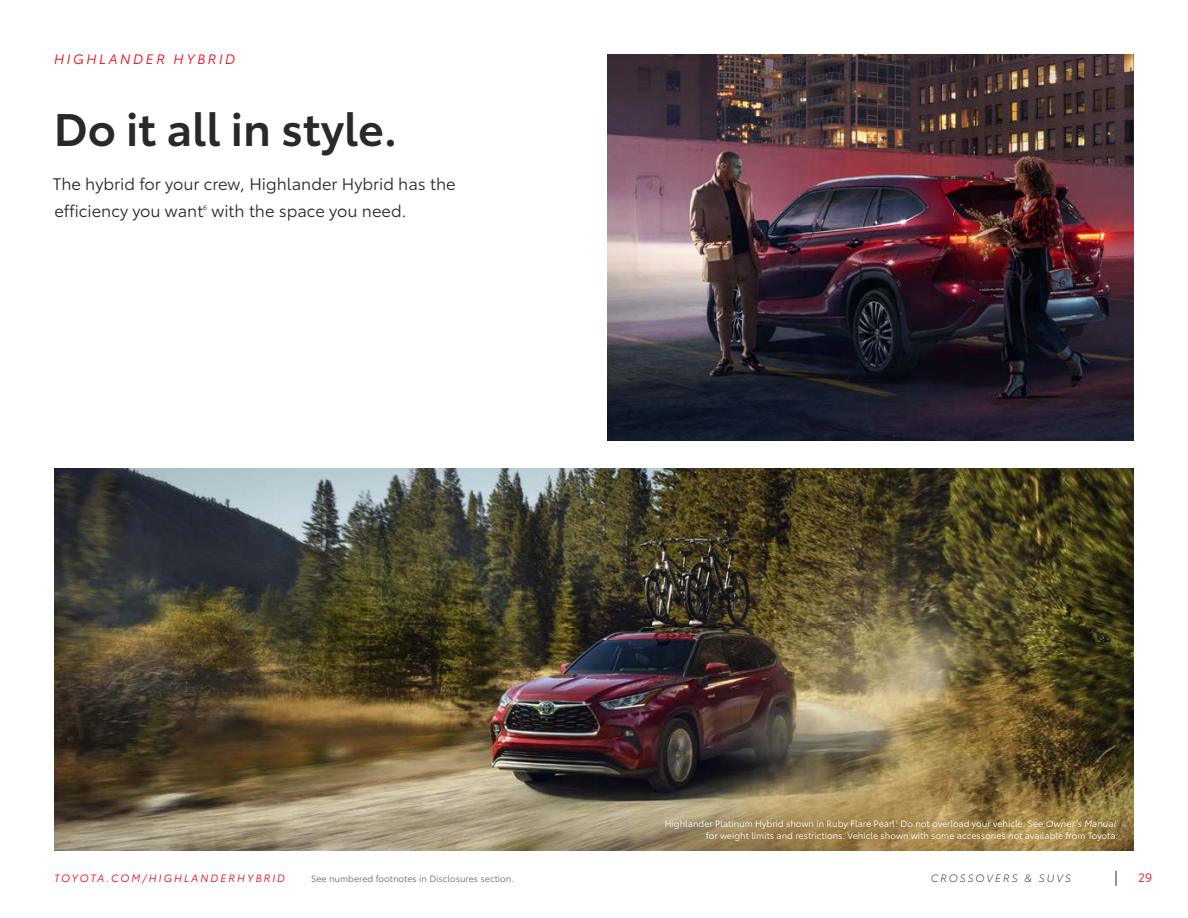
<style>
.page{position:relative;width:1188px;height:918px;background:#fff}
.page>*{position:absolute;margin:0;border:0;box-sizing:border-box;transform-origin:0 0}
.t1{font:600 45px "Toyota Type";color:#292929}
.t2{font:16.5px/27px "Toyota Type";color:#292929}
.t3{font:italic 13.5px "Toyota Type";letter-spacing:.2em;color:#eb0a1e}
.t4{font:12px "Toyota Type";color:#eb0a1e}
.t5{font:italic 10.5px "Toyota Type";letter-spacing:.2em;color:#eb0a1e}
.t6{font:italic 300 10.5px "Toyota Type";letter-spacing:.2em;color:#292929}
.t7{font:9px/11.2px "Toyota Type";color:#fff;text-align:right}
.t8{font:9px "Toyota Type";color:#292929}
.t9{font:7.05px "Toyota Type";color:#292929}
.s1{font-style:italic}
</style>
<div class="page">
<img style="left:608px;top:54px;width:526px;height:387px">
<img style="left:54px;top:468px;width:1080px;height:382px">
<svg style="left:1116px;top:871px;width:1px;height:15px"></svg>
<h3 class="t3" style="left:54px;top:49px;width:183px">HIGHLANDER HYBRID</h3>
<h1 class="t1" style="left:54px;top:96px;width:345px">Do it all in style.</h1>
<h2 class="t2" style="left:53px;top:170px;width:405px">The hybrid for your crew, Highlander Hybrid has the efficiency you want</h2>
<p class="t9" style="left:203px;top:203px;width:6px">6</p>
<h2 class="t2" style="left:212px;top:197px;width:196px">with the space you need.</h2>
<p class="t7" style="left:665px;top:818px;width:455px">Highlander Platinum Hybrid shown in Ruby Flare Pearl.<sup>1</sup> Do not overload your vehicle. See <span class="s1">Owner’s Manual </span>for weight limits and restrictions. Vehicle shown with some accessories not available from Toyota.</p>
<p class="t5" style="left:54px;top:870px;width:233px">TOYOTA.COM/HIGHLANDERHYBRID</p>
<h3 class="t4" style="left:1138px;top:869px;width:15px">29</h3>
<p class="t8" style="left:311px;top:872px;width:204px">See numbered footnotes in Disclosures section.</p>
<p class="t6" style="left:931px;top:870px;width:142px">CROSSOVERS &amp; SUVS</p>
</div>
